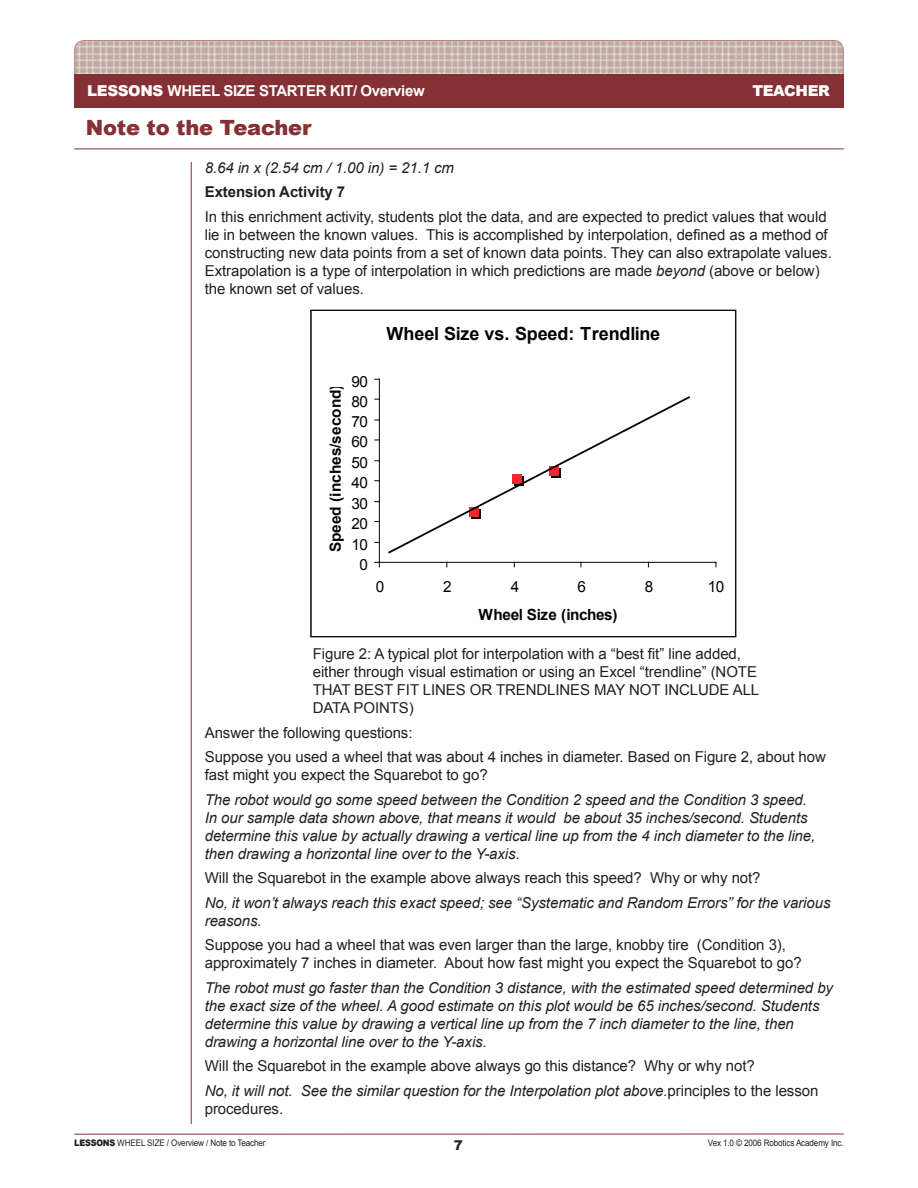
<style>
.page{position:relative;width:918px;height:1188px;background:#fff}
.page>*{position:absolute;margin:0;border:0;box-sizing:border-box;transform-origin:0 0}
.t1{font:900 21px "Arial";letter-spacing:-.01em;color:#843034}
.t2{font:700 18.15px "Arial";letter-spacing:-.01em;color:#040503}
.t3{font:15.45px "Arial";letter-spacing:-.025em;color:#040503}
.t4{font:700 15.45px "Arial";letter-spacing:-.025em;color:#040503}
.t5{font:700 15.3px "Arial";color:#040503}
.t6{font:15px/18px "Arial";letter-spacing:-.005em;color:#231f20}
.t7{font:italic 15px/18px "Arial";letter-spacing:-.005em;color:#231f20}
.t8{font:700 15px "Arial";letter-spacing:-.025em;color:#fff}
.t9{font:700 15px "Arial";letter-spacing:-.005em;color:#231f20}
.t10{font:900 15px "Arial";letter-spacing:-.025em;color:#fff}
.t11{font:900 13.5px "Arial";color:#231f20}
.t12{font:9px "Arial";letter-spacing:-.015em;color:#231f20;scale:.9 1}
.s1{font-weight:900}
.s2{font-style:italic}
</style>
<div class="page">
<img style="left:75px;top:40px;width:768px;height:34px">
<div style="left:74px;top:40px;width:770px;height:57px;border:1px solid #b7877b;border-radius:10px"></div>
<div style="left:74px;top:74px;width:770px;height:34px;background:#843034"></div>
<hr style="left:74px;top:148px;width:770px;height:1px;background:#843034">
<hr style="left:74px;top:1134px;width:770px;height:1px;background:#843034">
<hr style="left:191px;top:162px;width:1px;height:962px;background:#843034">
<hr style="left:379px;top:379px;width:1px;height:183px;background:#040503">
<hr style="left:379px;top:562px;width:337px;height:1px;background:#040503">
<svg style="left:375px;top:562px;width:5px;height:5px"></svg>
<svg style="left:388px;top:396px;width:302px;height:158px"></svg>
<div style="left:311px;top:310px;width:425px;height:327px;border:1px solid #040503"></div>
<p class="t8" style="left:87px;top:81px;width:339px"><span class="s1">LESSONS</span> WHEEL SIZE STARTER KIT/ Overview</p>
<p class="t10" style="left:752px;top:80px;width:79px">TEACHER</p>
<h1 class="t1" style="left:86px;top:112px;width:227px">Note to the Teacher</h1>
<p class="t7" style="left:205px;top:159px;width:251px">8.64 in x (2.54 cm / 1.00 in) = 21.1 cm</p>
<p class="t9" style="left:205px;top:182px;width:142px">Extension Activity 7</p>
<p class="t6" style="left:205px;top:208px;width:629px">In this enrichment activity, students plot the data, and are expected to predict values that would lie in between the known values. This is accomplished by interpolation, defined as a method of constructing new data points from a set of known data points. They can also extrapolate values.<br>Extrapolation is a type of interpolation in which predictions are made <span class="s2">beyond</span> (above or below) the known set of values.</p>
<p class="t2" style="left:387px;top:322px;width:275px">Wheel Size vs. Speed: Trendline</p>
<p class="t3" style="left:351px;top:371px;width:18px">90</p>
<p class="t5" style="left:325px;top:552px;width:169px;rotate:-90deg">Speed (inches/second)</p>
<p class="t3" style="left:351px;top:391px;width:18px">80</p>
<p class="t3" style="left:351px;top:412px;width:18px">70</p>
<p class="t3" style="left:351px;top:432px;width:18px">60</p>
<p class="t3" style="left:351px;top:453px;width:18px">50</p>
<p class="t3" style="left:351px;top:473px;width:18px">40</p>
<p class="t3" style="left:351px;top:493px;width:18px">30</p>
<p class="t3" style="left:351px;top:513px;width:18px">20</p>
<p class="t3" style="left:351px;top:534px;width:18px">10</p>
<p class="t3" style="left:360px;top:554px;width:10px">0</p>
<p class="t3" style="left:376px;top:577px;width:10px">0</p>
<p class="t3" style="left:443px;top:577px;width:10px">2</p>
<p class="t3" style="left:511px;top:577px;width:10px">4</p>
<p class="t3" style="left:577px;top:577px;width:10px">6</p>
<p class="t3" style="left:645px;top:577px;width:10px">8</p>
<p class="t3" style="left:708px;top:577px;width:18px">10</p>
<p class="t4" style="left:478px;top:604px;width:141px">Wheel Size (inches)</p>
<p class="t6" style="left:313px;top:645px;width:448px">Figure 2: A typical plot for interpolation with a “best fit” line added, either through visual estimation or using an Excel “trendline” (NOTE THAT BEST FIT LINES OR TRENDLINES MAY NOT INCLUDE ALL DATA POINTS)</p>
<p class="t6" style="left:205px;top:721px;width:623px;line-height:24.5px">Answer the following questions:<br>Suppose you used a wheel that was about 4 inches in diameter. Based on Figure 2, about how</p>
<p class="t6" style="left:205px;top:766px;width:284px">fast might you expect the Squarebot to go?</p>
<p class="t7" style="left:205px;top:791px;width:612px">The robot would go some speed between the Condition 2 speed and the Condition 3 speed.<br>In our sample data shown above, that means it would be about 35 inches/second. Students determine this value by actually drawing a vertical line up from the 4 inch diameter to the line, then drawing a horizontal line over to the Y-axis.</p>
<p class="t6" style="left:205px;top:869px;width:557px">Will the Squarebot in the example above always reach this speed? Why or why not?</p>
<p class="t7" style="left:205px;top:894px;width:627px">No, it won’t always reach this exact speed; see “Systematic and Random Errors” for the various reasons.</p>
<p class="t6" style="left:205px;top:936px;width:599px">Suppose you had a wheel that was even larger than the large, knobby tire (Condition 3), approximately 7 inches in diameter. About how fast might you expect the Squarebot to go?</p>
<p class="t7" style="left:205px;top:979px;width:630px">The robot must go faster than the Condition 3 distance, with the estimated speed determined by the exact size of the wheel. A good estimate on this plot would be 65 inches/second. Students determine this value by drawing a vertical line up from the 7 inch diameter to the line, then drawing a horizontal line over to the Y-axis.</p>
<p class="t6" style="left:205px;top:1054px;width:615px;line-height:24.5px">Will the Squarebot in the example above always go this distance? Why or why not?<br><span class="s2">No, it will not. See the similar question for the Interpolation plot above.</span>principles to the lesson</p>
<p class="t6" style="left:205px;top:1100px;width:80px">procedures.</p>
<p class="t12" style="left:74px;top:1136px;width:214px"><span class="s1">LESSONS</span> WHEEL SIZE / Overview / Note to Teacher</p>
<p class="t11" style="left:454px;top:1135px;width:11px">7</p>
<p class="t12" style="left:708px;top:1136px;width:152px">Vex 1.0 © 2006 Robotics Academy Inc.</p>
</div>
